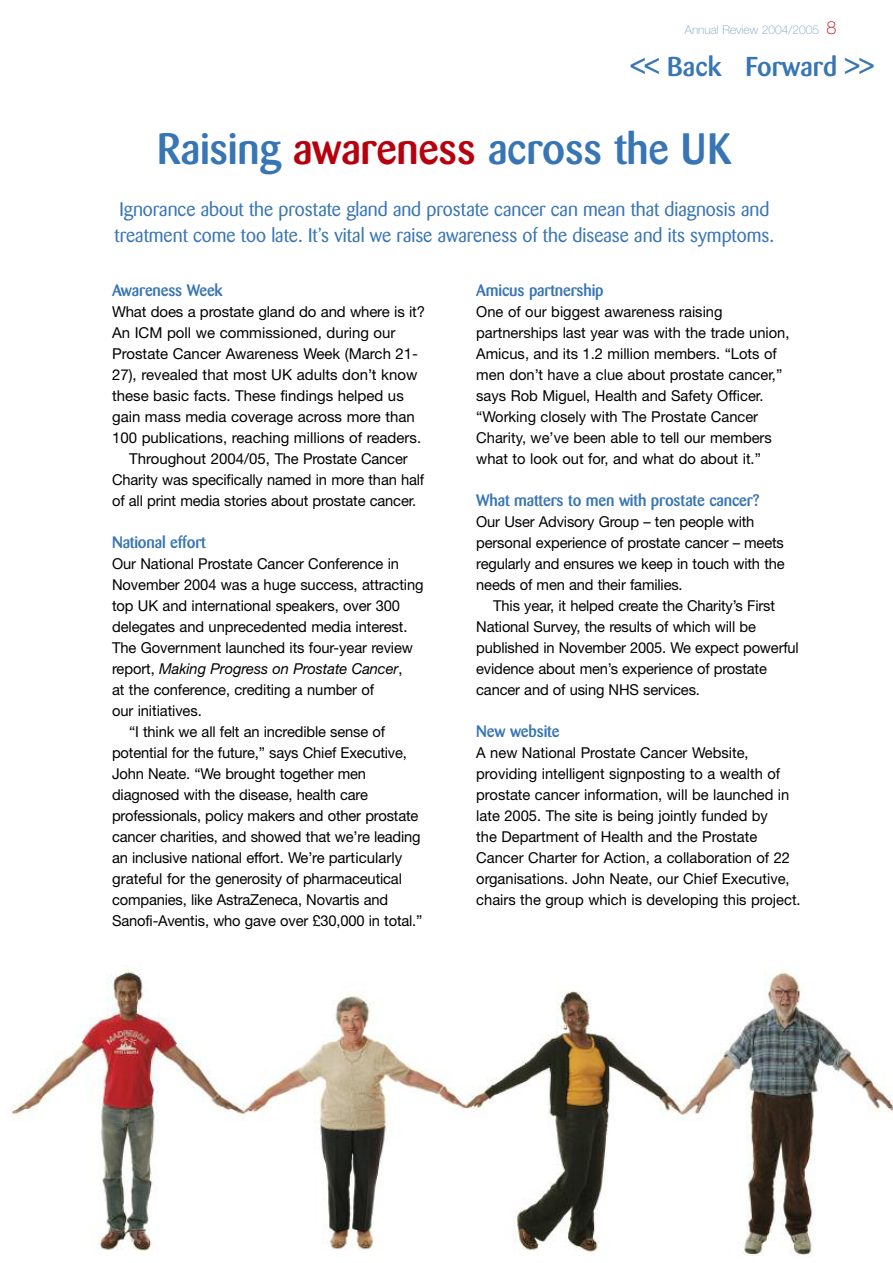
<style>
.page{position:relative;width:893px;height:1263px;background:#fff}
.page>*{position:absolute;margin:0;border:0;box-sizing:border-box;transform-origin:0 0}
.t1{font:500 43.5px "Barmeno";letter-spacing:-.005em;color:#3875b4}
.t2{font:500 27px "Barmeno";color:#3875b4}
.t3{font:19.5px/25.5px "Barmeno";color:#3875b4}
.t4{font:500 16.5px "Barmeno";letter-spacing:-.01em;color:#3875b4}
.t5{font:15px/21px "Helvetica Neue";letter-spacing:-.005em;color:#000}
.t6{font:italic 15px "Helvetica Neue";letter-spacing:-.005em;color:#000}
.t7{font:100 12px "Helvetica Neue";color:#749eca}
.s1{font-size:18px;color:#b7000e}
.s2{font-size:28.5px}
.s3{color:#b7000e}
.s4{font-style:normal}
</style>
<div class="page">
<img style="left:11px;top:965px;width:882px;height:291px">
<p class="t7" style="left:685px;top:26px;width:153px">Annual Review 2004/2005 <span class="s1">8</span></p>
<h2 class="t2" style="left:631px;top:56px;width:244px"><span class="s2">&lt;&lt;</span> Back Forward <span class="s2">&gt;&gt;</span></h2>
<h1 class="t1" style="left:157px;top:131px;width:576px">Raising <span class="s3">awareness</span> across the UK</h1>
<h3 class="t3" style="left:115px;top:198px;width:661px">Ignorance about the prostate gland and prostate cancer can mean that diagnosis and treatment come too late. It’s vital we raise awareness of the disease and its symptoms.</h3>
<p class="t4" style="left:112px;top:283px;width:112px">Awareness Week</p>
<p class="t5" style="left:112px;top:302px;width:315px">What does a prostate gland do and where is it?</p>
<p class="t5" style="left:112px;top:323px;width:285px">An ICM poll we commissioned, during our</p>
<p class="t5" style="left:112px;top:344px;width:308px">Prostate Cancer Awareness Week (March 21-</p>
<p class="t5" style="left:112px;top:365px;width:307px">27), revealed that most UK adults don’t know</p>
<p class="t5" style="left:112px;top:386px;width:293px">these basic facts. These findings helped us</p>
<p class="t5" style="left:112px;top:407px;width:304px">gain mass media coverage across more than</p>
<p class="t5" style="left:112px;top:428px;width:311px">100 publications, reaching millions of readers.</p>
<p class="t5" style="left:129px;top:449px;width:280px">Throughout 2004/05, The Prostate Cancer</p>
<p class="t5" style="left:112px;top:470px;width:314px">Charity was specifically named in more than half</p>
<p class="t5" style="left:112px;top:491px;width:306px">of all print media stories about prostate cancer.</p>
<p class="t4" style="left:112px;top:535px;width:95px">National effort</p>
<p class="t5" style="left:112px;top:554px;width:289px">Our National Prostate Cancer Conference in</p>
<p class="t5" style="left:112px;top:575px;width:313px">November 2004 was a huge success, attracting</p>
<p class="t5" style="left:112px;top:596px;width:289px">top UK and international speakers, over 300</p>
<p class="t5" style="left:112px;top:617px;width:297px">delegates and unprecedented media interest.</p>
<p class="t5" style="left:112px;top:638px;width:303px">The Government launched its four-year review</p>
<p class="t6" style="left:112px;top:663px;width:292px"><span class="s4">report,</span> Making Progress on Prostate Cancer<span class="s4">,</span></p>
<p class="t5" style="left:112px;top:680px;width:264px">at the conference, crediting a number of</p>
<p class="t5" style="left:112px;top:701px;width:91px">our initiatives.</p>
<p class="t5" style="left:129px;top:722px;width:257px">“I think we all felt an incredible sense of</p>
<p class="t5" style="left:112px;top:743px;width:296px">potential for the future,” says Chief Executive,</p>
<p class="t5" style="left:112px;top:764px;width:256px">John Neate. “We brought together men</p>
<p class="t5" style="left:112px;top:785px;width:257px">diagnosed with the disease, health care</p>
<p class="t5" style="left:112px;top:806px;width:308px">professionals, policy makers and other prostate</p>
<p class="t5" style="left:112px;top:827px;width:310px">cancer charities, and showed that we’re leading</p>
<p class="t5" style="left:112px;top:848px;width:292px">an inclusive national effort. We’re particularly</p>
<p class="t5" style="left:112px;top:869px;width:291px">grateful for the generosity of pharmaceutical</p>
<p class="t5" style="left:112px;top:890px;width:278px">companies, like AstraZeneca, Novartis and</p>
<p class="t5" style="left:112px;top:911px;width:312px">Sanofi-Aventis, who gave over £30,000 in total.”</p>
<p class="t4" style="left:476px;top:284px;width:129px">Amicus partnership</p>
<p class="t5" style="left:476px;top:303px;width:315px">One of our biggest awareness raising partnerships last year was with the trade union, Amicus, and its 1.2 million members. “Lots of men don’t have a clue about prostate cancer,” says Rob Miguel, Health and Safety Officer. “Working closely with The Prostate Cancer Charity, we’ve been able to tell our members what to look out for, and what do about it.”</p>
<p class="t4" style="left:476px;top:494px;width:285px">What matters to men with prostate cancer?</p>
<p class="t5" style="left:476px;top:513px;width:310px">Our User Advisory Group – ten people with personal experience of prostate cancer – meets regularly and ensures we keep in touch with the needs of men and their families.</p>
<p class="t5" style="left:476px;top:597px;width:324px;text-indent:17px">This year, it helped create the Charity’s First National Survey, the results of which will be published in November 2005. We expect powerful evidence about men’s experience of prostate cancer and of using NHS services.</p>
<p class="t4" style="left:476px;top:725px;width:85px">New website</p>
<p class="t5" style="left:476px;top:744px;width:326px">A new National Prostate Cancer Website, providing intelligent signposting to a wealth of prostate cancer information, will be launched in late 2005. The site is being jointly funded by<br>the Department of Health and the Prostate Cancer Charter for Action, a collaboration of 22 organisations. John Neate, our Chief Executive, chairs the group which is developing this project.</p>
</div>
